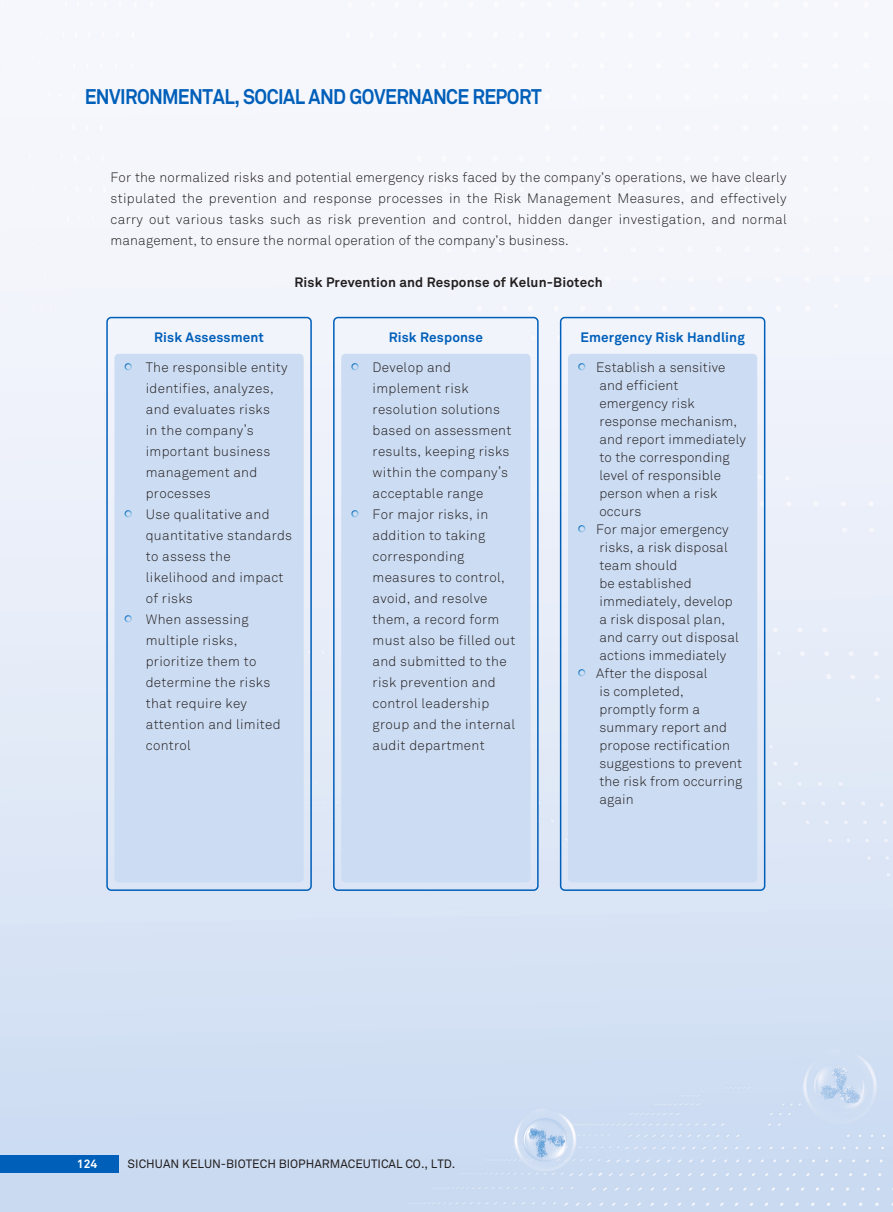
<style>
.page{position:relative;width:893px;height:1212px;background:#fff}
.page>*{position:absolute;margin:0;border:0;box-sizing:border-box;transform-origin:0 0}
.t1{font:700 21px "Akkurat Pro";letter-spacing:-.03em;color:#005fb9;scale:.9 1}
.t2{font:13.5px/21px "Akkurat Light Pro";letter-spacing:.02em;color:#231f20}
.t3{font:700 13.5px "Akkurat Pro";letter-spacing:.01em;color:#005fb9}
.t4{font:700 13.5px "Akkurat Pro";letter-spacing:.01em;color:#231f20}
.t5{font:12px "Akkurat Pro";color:#231f20}
.t6{font:700 12px "Akkurat Pro";color:#fff}
</style>
<div class="page">
<img style="left:0;top:3px;width:893px;height:1209px">
<div style="left:0;top:1155px;width:119px;height:18px;background:#005fb9"></div>
<div style="left:114px;top:354px;width:190px;height:528px;background:#ccdcf2;border-radius:4px"></div>
<div style="left:568px;top:354px;width:189px;height:528px;background:#ccdcf2;border-radius:4px"></div>
<div style="left:341px;top:354px;width:189px;height:528px;background:#ccdcf2;border-radius:4px"></div>
<div style="left:106px;top:317px;width:206px;height:574px;border:2px solid #005fb9;border-radius:4px"></div>
<div style="left:560px;top:317px;width:205px;height:574px;border:2px solid #005fb9;border-radius:4px"></div>
<div style="left:333px;top:317px;width:206px;height:574px;border:2px solid #005fb9;border-radius:4px"></div>
<svg style="left:125px;top:363px;width:7px;height:7px"></svg>
<svg style="left:125px;top:510px;width:7px;height:7px"></svg>
<svg style="left:125px;top:615px;width:7px;height:7px"></svg>
<svg style="left:578px;top:363px;width:8px;height:7px"></svg>
<svg style="left:578px;top:525px;width:8px;height:7px"></svg>
<svg style="left:578px;top:669px;width:8px;height:7px"></svg>
<svg style="left:351px;top:363px;width:8px;height:7px"></svg>
<svg style="left:351px;top:510px;width:8px;height:7px"></svg>
<h1 class="t1" style="left:85px;top:83px;width:509px">ENVIRONMENTAL, SOCIAL AND GOVERNANCE REPORT</h1>
<p class="t2" style="left:111px;top:167px;width:678px;text-align:justify">For the normalized risks and potential emergency risks faced by the company’s operations, we have clearly stipulated the prevention and response processes in the Risk Management Measures, and effectively carry out various tasks such as risk prevention and control, hidden danger investigation, and normal management, to ensure the normal operation of the company’s business.</p>
<p class="t4" style="left:295px;top:274px;width:310px">Risk Prevention and Response of Kelun-Biotech</p>
<p class="t3" style="left:154px;top:329px;width:111px">Risk Assessment</p>
<p class="t3" style="left:389px;top:329px;width:96px">Risk Response</p>
<p class="t3" style="left:580px;top:329px;width:166px">Emergency Risk Handling</p>
<p class="t2" style="left:146px;top:357px;width:148px">The responsible entity identifies, analyzes, and evaluates risks<br>in the company’s important business management and processes<br>Use qualitative and quantitative standards to assess the likelihood and impact of risks<br>When assessing multiple risks, prioritize them to determine the risks that require key attention and limited control</p>
<p class="t2" style="left:596px;top:358px;width:151px;line-height:18px">Establish a sensitive and efficient emergency risk response mechanism, and report immediately to the corresponding level of responsible person when a risk occurs<br>For major emergency risks, a risk disposal team should<br>be established immediately, develop<br>a risk disposal plan, and carry out disposal actions immediately<br>After the disposal<br>is completed,<br>promptly form a summary report and propose rectification suggestions to prevent the risk from occurring again</p>
<p class="t2" style="left:373px;top:357px;width:144px">Develop and implement risk resolution solutions based on assessment results, keeping risks within the company’s acceptable range<br>For major risks, in addition to taking corresponding measures to control, avoid, and resolve them, a record form must also be filled out and submitted to the risk prevention and control leadership group and the internal audit department</p>
<p class="t6" style="left:77px;top:1156px;width:22px">124</p>
<p class="t5" style="left:128px;top:1157px;width:329px">SICHUAN KELUN-BIOTECH BIOPHARMACEUTICAL CO., LTD.</p>
</div>
